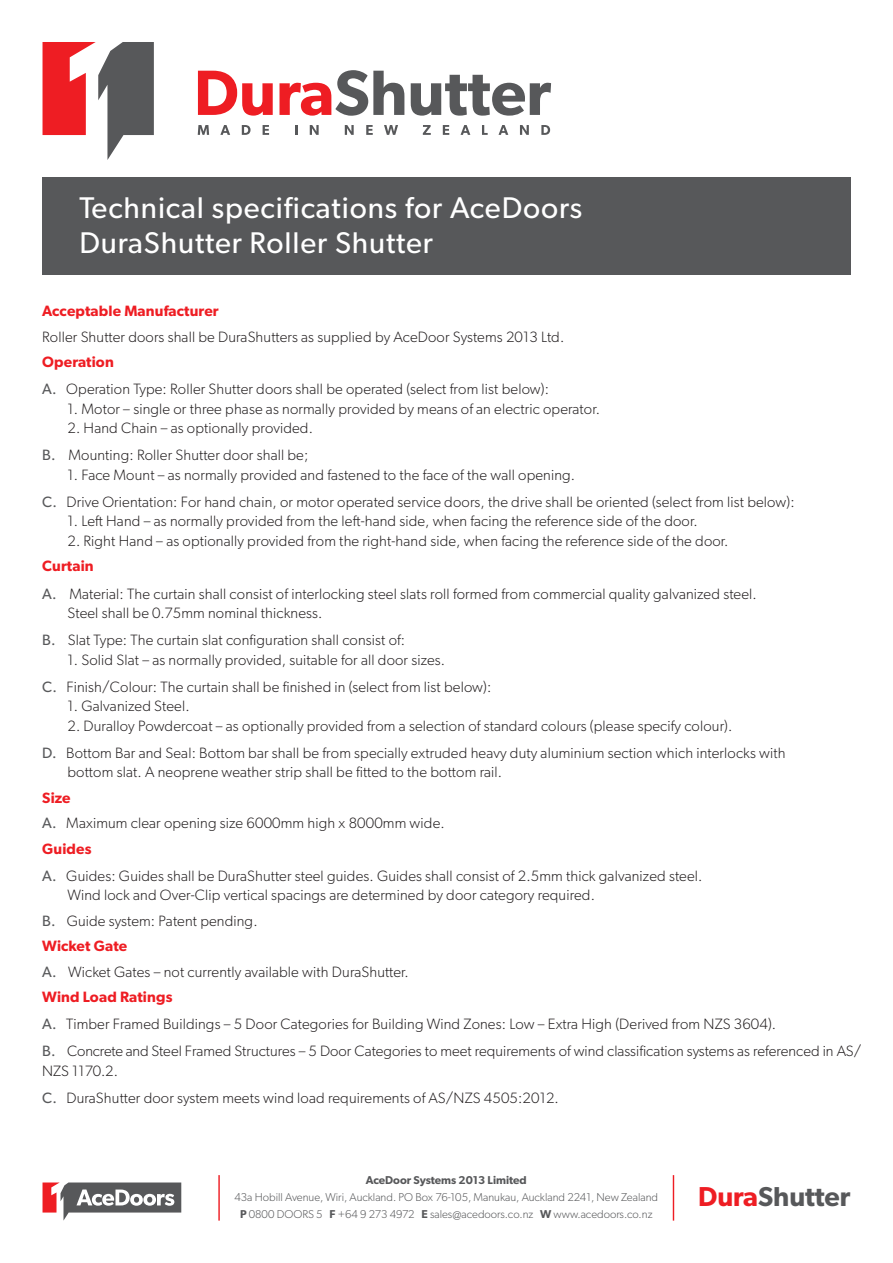
<style>
.page{position:relative;width:893px;height:1263px;background:#fff}
.page>*{position:absolute;margin:0;border:0;box-sizing:border-box;transform-origin:0 0}
.t1{font:30px "Gibson";letter-spacing:.03em;color:#fff}
.t2{font:600 27.45px "Gibson";color:#57585a}
.t3{font:300 15px/19.5px "Gibson";letter-spacing:.01em;color:#231f20}
.t4{font:600 15px "Gibson";letter-spacing:.01em;color:#ee1d23}
.t5{font:300 11.4px "Gibson";color:#57585a}
.t6{font:600 11.4px "Gibson";color:#57585a}
.s1{font-weight:400;color:#57585a}
.s2{font-weight:600}
.s3{color:#ee1d23}
</style>
<div class="page">
<div style="left:43px;top:178px;width:808px;height:97px;background:#57585a"></div>
<svg style="left:43px;top:1182px;width:138px;height:38px"></svg>
<hr style="left:218px;top:1175px;width:2px;height:45px;background:#ee1d23">
<hr style="left:673px;top:1175px;width:1px;height:45px;background:#ee1d23">
<svg style="left:43px;top:42px;width:111px;height:118px"></svg>
<svg style="left:198px;top:71px;width:75px;height:45px"></svg>
<svg style="left:279px;top:70px;width:125px;height:46px"></svg>
<svg style="left:411px;top:75px;width:140px;height:41px"></svg>
<svg style="left:198px;top:125px;width:11px;height:10px"></svg>
<svg style="left:220px;top:125px;width:10px;height:10px"></svg>
<svg style="left:242px;top:125px;width:8px;height:10px"></svg>
<svg style="left:263px;top:125px;width:6px;height:10px"></svg>
<svg style="left:295px;top:125px;width:2px;height:10px"></svg>
<svg style="left:310px;top:125px;width:9px;height:10px"></svg>
<svg style="left:345px;top:125px;width:9px;height:10px"></svg>
<svg style="left:366px;top:125px;width:7px;height:10px"></svg>
<svg style="left:384px;top:125px;width:14px;height:10px"></svg>
<svg style="left:423px;top:125px;width:8px;height:10px"></svg>
<svg style="left:443px;top:125px;width:6px;height:10px"></svg>
<svg style="left:461px;top:125px;width:9px;height:10px"></svg>
<svg style="left:482px;top:125px;width:6px;height:10px"></svg>
<svg style="left:498px;top:125px;width:10px;height:10px"></svg>
<svg style="left:520px;top:125px;width:9px;height:10px"></svg>
<svg style="left:541px;top:125px;width:9px;height:10px"></svg>
<p class="t1" style="left:79px;top:190px;width:504px">Technical specifications for AceDoors</p>
<p class="t1" style="left:79px;top:224px;width:355px">DuraShutter Roller Shutter</p>
<p class="t4" style="left:42px;top:302px;width:178px">Acceptable Manufacturer</p>
<p class="t3" style="left:42px;top:327px;width:523px">Roller Shutter doors shall be DuraShutters as supplied by AceDoor Systems 2013 Ltd.</p>
<p class="t4" style="left:42px;top:353px;width:73px">Operation</p>
<p class="t3" style="left:42px;top:379px;width:508px"><span class="s1">A.</span> Operation Type: Roller Shutter doors shall be operated (select from list below):</p>
<p class="t3" style="left:67px;top:399px;width:534px">1. Motor – single or three phase as normally provided by means of an electric operator.</p>
<p class="t3" style="left:67px;top:418px;width:247px">2. Hand Chain – as optionally provided.</p>
<p class="t3" style="left:42px;top:445px;width:268px"><span class="s1">B.</span> Mounting: Roller Shutter door shall be;</p>
<p class="t3" style="left:67px;top:465px;width:509px">1. Face Mount – as normally provided and fastened to the face of the wall opening.</p>
<p class="t3" style="left:42px;top:492px;width:754px"><span class="s1">C.</span> Drive Orientation: For hand chain, or motor operated service doors, the drive shall be oriented (select from list below):</p>
<p class="t3" style="left:67px;top:511px;width:632px">1. Left Hand – as normally provided from the left-hand side, when facing the reference side of the door.</p>
<p class="t3" style="left:67px;top:531px;width:663px">2. Right Hand – as optionally provided from the right-hand side, when facing the reference side of the door.</p>
<p class="t4" style="left:42px;top:557px;width:53px">Curtain</p>
<p class="t3" style="left:42px;top:583px;width:716px"><span class="s1">A.</span> Material: The curtain shall consist of interlocking steel slats roll formed from commercial quality galvanized steel.</p>
<p class="t3" style="left:67px;top:603px;width:256px">Steel shall be 0.75mm nominal thickness.</p>
<p class="t3" style="left:42px;top:630px;width:364px"><span class="s1">B.</span> Slat Type: The curtain slat configuration shall consist of:</p>
<p class="t3" style="left:67px;top:649px;width:379px">1. Solid Slat – as normally provided, suitable for all door sizes.</p>
<p class="t3" style="left:42px;top:676px;width:451px"><span class="s1">C.</span> Finish/Colour: The curtain shall be finished in (select from list below):</p>
<p class="t3" style="left:67px;top:696px;width:124px">1. Galvanized Steel.</p>
<p class="t3" style="left:67px;top:715px;width:666px">2. Duralloy Powdercoat – as optionally provided from a selection of standard colours (please specify colour).</p>
<p class="t3" style="left:42px;top:742px;width:745px"><span class="s1">D.</span> Bottom Bar and Seal: Bottom bar shall be from specially extruded heavy duty aluminium section which interlocks with</p>
<p class="t3" style="left:67px;top:762px;width:436px">bottom slat. A neoprene weather strip shall be fitted to the bottom rail.</p>
<p class="t4" style="left:42px;top:788px;width:30px">Size</p>
<p class="t3" style="left:42px;top:813px;width:404px"><span class="s1">A.</span> Maximum clear opening size 6000mm high x 8000mm wide.</p>
<p class="t4" style="left:42px;top:839px;width:51px">Guides</p>
<p class="t3" style="left:42px;top:865px;width:662px"><span class="s1">A.</span> Guides: Guides shall be DuraShutter steel guides. Guides shall consist of 2.5mm thick galvanized steel.</p>
<p class="t3" style="left:67px;top:885px;width:529px">Wind lock and Over-Clip vertical spacings are determined by door category required.</p>
<p class="t3" style="left:42px;top:910px;width:217px"><span class="s1">B.</span> Guide system: Patent pending.</p>
<p class="t4" style="left:42px;top:937px;width:86px">Wicket Gate</p>
<p class="t3" style="left:42px;top:961px;width:368px"><span class="s1">A.</span> Wicket Gates – not currently available with DuraShutter.</p>
<p class="t4" style="left:42px;top:988px;width:132px">Wind Load Ratings</p>
<p class="t3" style="left:42px;top:1014px;width:735px"><span class="s1">A.</span> Timber Framed Buildings – 5 Door Categories for Building Wind Zones: Low – Extra High (Derived from NZS 3604).</p>
<p class="t3" style="left:42px;top:1041px;width:821px"><span class="s1">B.</span> Concrete and Steel Framed Structures – 5 Door Categories to meet requirements of wind classification systems as referenced in AS/<br>NZS 1170.2.</p>
<p class="t3" style="left:42px;top:1087px;width:518px"><span class="s1">C.</span> DuraShutter door system meets wind load requirements of AS/NZS 4505:2012.</p>
<p class="t6" style="left:366px;top:1173px;width:162px">AceDoor Systems 2013 Limited</p>
<p class="t5" style="left:234px;top:1190px;width:425px">43a Hobill Avenue, Wiri, Auckland. PO Box 76-105, Manukau, Auckland 2241, New Zealand</p>
<p class="t5" style="left:240px;top:1207px;width:414px"><span class="s2">P</span> 0800 DOORS 5 <span class="s2">F</span> +64 9 273 4972 <span class="s2">E</span> sales@acedoors.co.nz <span class="s2">W</span> www.acedoors.co.nz</p>
<p class="t2" style="left:698px;top:1180px;width:154px"><span class="s3">Dura</span>Shutter</p>
</div>
